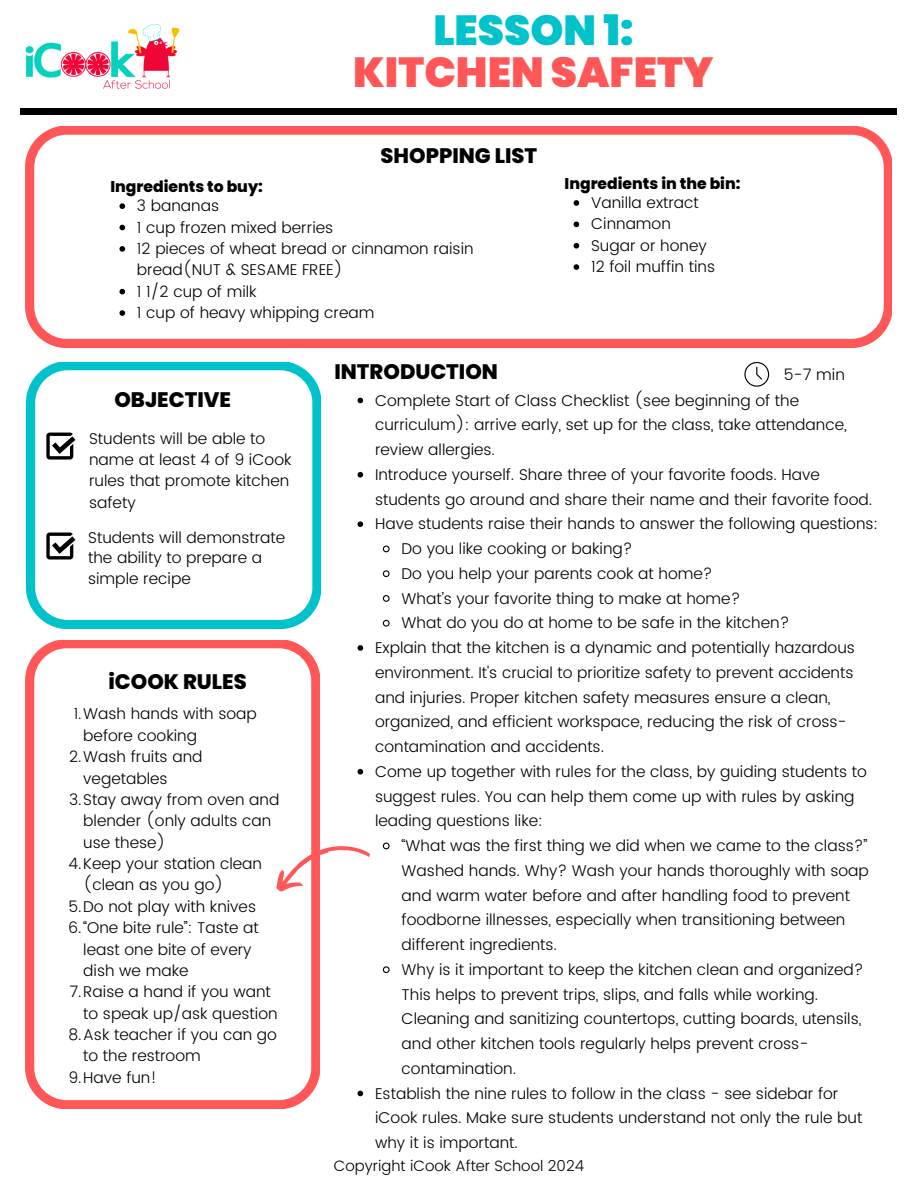
<style>
.page{position:relative;width:918px;height:1188px;background:#fff}
.page>*{position:absolute;margin:0;border:0;box-sizing:border-box;transform-origin:0 0}
.t1{font:900 42px "Poppins";color:#ff5757}
.t2{font:900 42px "Poppins";color:#00c2cb}
.t3{font:800 21px "Poppins";color:#000}
.t4{font:300 15.6px/21.3px "Poppins";color:#000}
.t5{font:800 15.6px "Poppins";color:#000}
.t6{font:300 15px "Poppins";color:#000}
</style>
<div class="page">
<div style="left:21px;top:108px;width:876px;height:7px;background:#000"></div>
<img style="left:20px;top:24px;width:160px;height:91px">
<svg style="left:26px;top:126px;width:866px;height:221px"></svg>
<svg style="left:358px;top:398px;width:5px;height:5px"></svg>
<svg style="left:358px;top:472px;width:5px;height:6px"></svg>
<svg style="left:358px;top:521px;width:5px;height:6px"></svg>
<svg style="left:382px;top:545px;width:8px;height:8px"></svg>
<svg style="left:382px;top:570px;width:8px;height:8px"></svg>
<svg style="left:382px;top:595px;width:8px;height:7px"></svg>
<svg style="left:382px;top:619px;width:8px;height:8px"></svg>
<svg style="left:358px;top:645px;width:5px;height:6px"></svg>
<svg style="left:358px;top:769px;width:5px;height:6px"></svg>
<svg style="left:382px;top:842px;width:8px;height:8px"></svg>
<svg style="left:382px;top:966px;width:8px;height:8px"></svg>
<svg style="left:358px;top:1091px;width:5px;height:5px"></svg>
<svg style="left:744px;top:362px;width:25px;height:25px"></svg>
<svg style="left:320px;top:846px;width:50px;height:11px"></svg>
<svg style="left:26px;top:640px;width:294px;height:469px"></svg>
<svg style="left:27px;top:362px;width:294px;height:266px"></svg>
<svg style="left:46px;top:433px;width:29px;height:27px"></svg>
<svg style="left:46px;top:533px;width:29px;height:27px"></svg>
<svg style="left:119px;top:203px;width:6px;height:6px"></svg>
<svg style="left:119px;top:225px;width:6px;height:5px"></svg>
<svg style="left:119px;top:246px;width:6px;height:6px"></svg>
<svg style="left:119px;top:289px;width:6px;height:5px"></svg>
<svg style="left:119px;top:310px;width:6px;height:6px"></svg>
<svg style="left:574px;top:200px;width:5px;height:6px"></svg>
<svg style="left:574px;top:222px;width:5px;height:5px"></svg>
<svg style="left:574px;top:243px;width:5px;height:6px"></svg>
<svg style="left:574px;top:264px;width:5px;height:6px"></svg>
<h1 class="t2" style="left:433px;top:1px;width:202px">LESSON 1:</h1>
<h1 class="t1" style="left:353px;top:43px;width:362px">KITCHEN SAFETY</h1>
<h2 class="t3" style="left:381px;top:141px;width:158px">SHOPPING LIST</h2>
<p class="t5" style="left:110px;top:176px;width:154px">Ingredients to buy:</p>
<p class="t4" style="left:137px;top:195px;width:338px">3 bananas<br>1 cup frozen mixed berries<br>12 pieces of wheat bread or cinnamon raisin bread(NUT &amp; SESAME FREE)<br>1 1/2 cup of milk<br>1 cup of heavy whipping cream</p>
<p class="t5" style="left:565px;top:173px;width:177px">Ingredients in the bin:</p>
<p class="t4" style="left:591px;top:192px;width:126px">Vanilla extract<br>Cinnamon<br>Sugar or honey<br>12 foil muffin tins</p>
<h2 class="t3" style="left:114px;top:385px;width:118px">OBJECTIVE</h2>
<p class="t4" style="left:89px;top:428px;width:204px">Students will be able to name at least 4 of 9 iCook rules that promote kitchen safety</p>
<p class="t4" style="left:88px;top:528px;width:199px;line-height:20.2px">Students will demonstrate the ability to prepare a simple recipe</p>
<h2 class="t3" style="left:108px;top:667px;width:140px">iCOOK RULES</h2>
<p class="t4" style="left:74px;top:703px;width:185px">1.Wash hands with soap</p>
<p class="t4" style="left:83px;top:725px;width:115px">before cooking</p>
<p class="t4" style="left:69px;top:746px;width:135px">2.Wash fruits and</p>
<p class="t4" style="left:83px;top:768px;width:86px">vegetables</p>
<p class="t4" style="left:69px;top:789px;width:212px">3.Stay away from oven and</p>
<p class="t4" style="left:83px;top:810px;width:190px">blender (only adults can</p>
<p class="t4" style="left:83px;top:832px;width:84px">use these)</p>
<p class="t4" style="left:69px;top:853px;width:195px">4.Keep your station clean</p>
<p class="t4" style="left:83px;top:874px;width:142px">(clean as you go)</p>
<p class="t4" style="left:68px;top:896px;width:189px">5.Do not play with knives</p>
<p class="t4" style="left:68px;top:917px;width:192px">6.“One bite rule”: Taste at</p>
<p class="t4" style="left:83px;top:939px;width:170px">least one bite of every</p>
<p class="t4" style="left:83px;top:960px;width:107px">dish we make</p>
<p class="t4" style="left:70px;top:981px;width:203px">7.Raise a hand if you want</p>
<p class="t4" style="left:83px;top:1003px;width:196px">to speak up/ask question</p>
<p class="t4" style="left:68px;top:1024px;width:210px">8.Ask teacher if you can go</p>
<p class="t4" style="left:83px;top:1045px;width:119px">to the restroom</p>
<p class="t4" style="left:68px;top:1067px;width:90px">9.Have fun!</p>
<h2 class="t3" style="left:334px;top:357px;width:165px">INTRODUCTION</h2>
<p class="t4" style="left:784px;top:364px;width:63px">5-7 min</p>
<p class="t4" style="left:375px;top:389px;width:426px">Complete Start of Class Checklist (see beginning of the</p>
<p class="t4" style="left:375px;top:414px;width:473px">curriculum): arrive early, set up for the class, take attendance,</p>
<p class="t4" style="left:375px;top:439px;width:121px">review allergies.</p>
<p class="t4" style="left:375px;top:464px;width:446px">Introduce yourself. Share three of your favorite foods. Have</p>
<p class="t4" style="left:375px;top:488px;width:499px">students go around and share their name and their favorite food.</p>
<p class="t4" style="left:375px;top:513px;width:505px">Have students raise their hands to answer the following questions:</p>
<p class="t4" style="left:402px;top:538px;width:232px">Do you like cooking or baking?</p>
<p class="t4" style="left:402px;top:563px;width:312px">Do you help your parents cook at home?</p>
<p class="t4" style="left:402px;top:587px;width:340px">What’s your favorite thing to make at home?</p>
<p class="t4" style="left:402px;top:612px;width:389px">What do you do at home to be safe in the kitchen?</p>
<p class="t4" style="left:375px;top:637px;width:481px">Explain that the kitchen is a dynamic and potentially hazardous</p>
<p class="t4" style="left:375px;top:662px;width:480px">environment. It's crucial to prioritize safety to prevent accidents</p>
<p class="t4" style="left:375px;top:686px;width:457px">and injuries. Proper kitchen safety measures ensure a clean,</p>
<p class="t4" style="left:375px;top:711px;width:473px">organized, and efficient workspace, reducing the risk of cross-</p>
<p class="t4" style="left:375px;top:736px;width:231px">contamination and accidents.</p>
<p class="t4" style="left:375px;top:761px;width:493px">Come up together with rules for the class, by guiding students to</p>
<p class="t4" style="left:375px;top:785px;width:481px">suggest rules. You can help them come up with rules by asking</p>
<p class="t4" style="left:375px;top:810px;width:169px">leading questions like:</p>
<p class="t4" style="left:402px;top:835px;width:467px">“What was the first thing we did when we came to the class?”</p>
<p class="t4" style="left:402px;top:860px;width:469px">Washed hands. Why? Wash your hands thoroughly with soap</p>
<p class="t4" style="left:402px;top:884px;width:450px">and warm water before and after handling food to prevent</p>
<p class="t4" style="left:402px;top:909px;width:445px">foodborne illnesses, especially when transitioning between</p>
<p class="t4" style="left:402px;top:934px;width:157px">different ingredients.</p>
<p class="t4" style="left:402px;top:959px;width:463px">Why is it important to keep the kitchen clean and organized?</p>
<p class="t4" style="left:402px;top:983px;width:418px">This helps to prevent trips, slips, and falls while working.</p>
<p class="t4" style="left:402px;top:1008px;width:461px">Cleaning and sanitizing countertops, cutting boards, utensils,</p>
<p class="t4" style="left:402px;top:1033px;width:408px">and other kitchen tools regularly helps prevent cross-</p>
<p class="t4" style="left:402px;top:1058px;width:116px">contamination.</p>
<p class="t4" style="left:375px;top:1082px;width:465px">Establish the nine rules to follow in the class - see sidebar for</p>
<p class="t4" style="left:375px;top:1107px;width:489px">iCook rules. Make sure students understand not only the rule but</p>
<p class="t4" style="left:375px;top:1132px;width:144px">why it is important.</p>
<p class="t6" style="left:334px;top:1157px;width:252px">Copyright iCook After School 2024</p>
</div>
